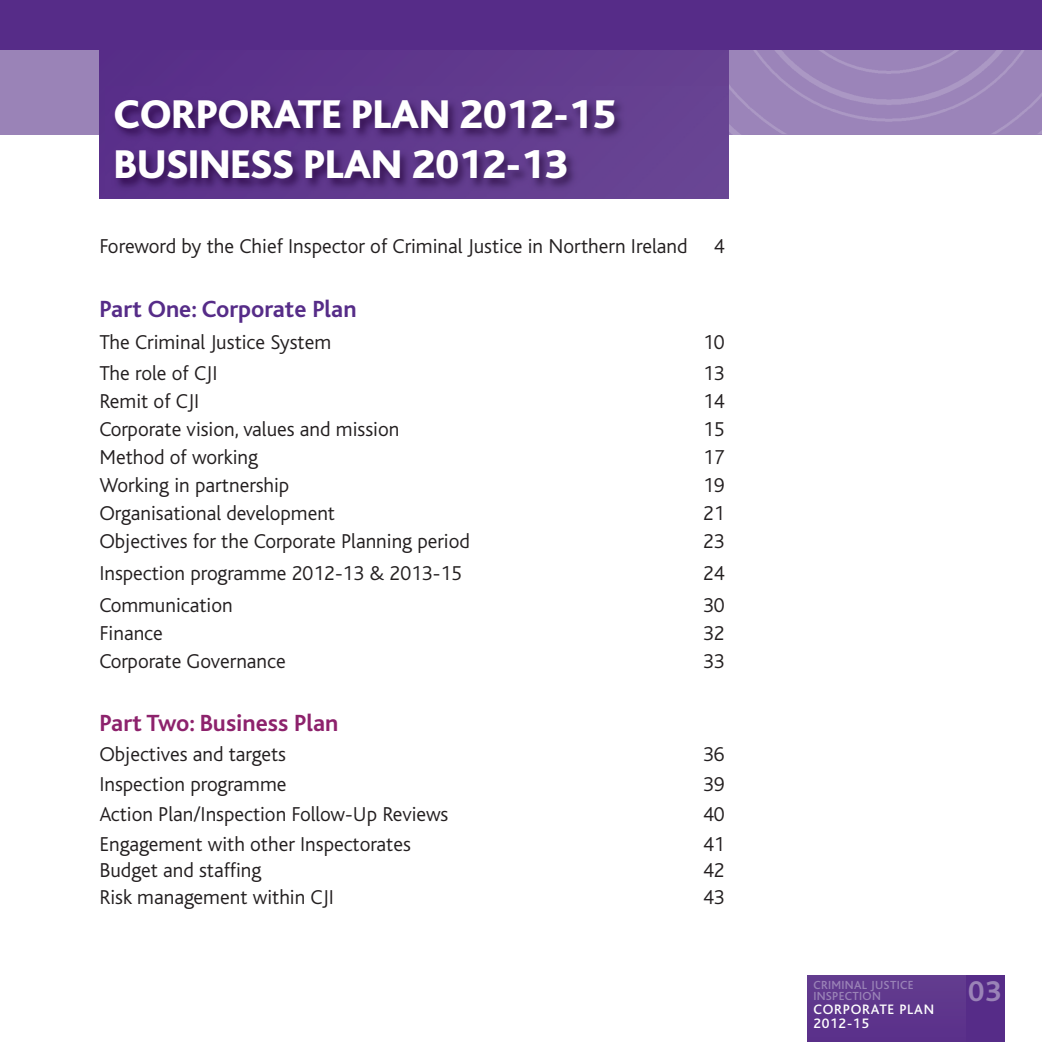
<style>
.page{position:relative;width:1042px;height:1042px;background:#fff}
.page>*{position:absolute;margin:0;border:0;box-sizing:border-box;transform-origin:0 0}
.t1{font:800 42px/50.4px "Bliss";color:#fff}
.t2{font:700 29.93px "Bliss";color:#9a83b7}
.t3{font:700 24.5px "Bliss";color:#562c88}
.t4{font:700 24.5px "Bliss";color:#8d226c}
.t5{font:300 21px "Bliss";color:#231f20}
.t6{font:500 14.35px/14px "Bliss";letter-spacing:.055em;color:#fff}
.t7{font:500 12.25px/10.5px "Bliss";letter-spacing:.025em;color:#9a83b7}
</style>
<div class="page">
<div style="left:965px;top:975px;width:39px;height:67px;background:#562c88"></div>
<div style="left:0;top:37px;width:1042px;height:97px;background:#9a83b7"></div>
<img style="left:729px;top:50px;width:313px;height:84px">
<div style="left:807px;top:975px;width:159px;height:67px;background:#5f378c"></div>
<div style="left:99px;top:42px;width:630px;height:156px;background:#5f378c"></div>
<img style="left:105px;top:87px;width:643px;height:112px">
<div style="left:0;top:0;width:1042px;height:50px;background:#562c88"></div>
<h1 class="t1" style="left:114px;top:93px;width:503px">CORPORATE PLAN 2012-15<br>BUSINESS PLAN 2012-13</h1>
<p class="t5" style="left:99px;top:239px;width:589px">Foreword by the Chief Inspector of Criminal Justice in Northern Ireland</p>
<p class="t5" style="left:714px;top:239px;width:12px">4</p>
<p class="t3" style="left:99px;top:301px;width:259px">Part One: Corporate Plan</p>
<p class="t5" style="left:99px;top:335px;width:233px">The Criminal Justice System</p>
<p class="t5" style="left:703px;top:335px;width:23px">10</p>
<p class="t5" style="left:99px;top:366px;width:120px">The role of CJI</p>
<p class="t5" style="left:703px;top:366px;width:23px">13</p>
<p class="t5" style="left:99px;top:394px;width:101px">Remit of CJI</p>
<p class="t5" style="left:703px;top:394px;width:23px">14</p>
<p class="t5" style="left:99px;top:422px;width:301px">Corporate vision, values and mission</p>
<p class="t5" style="left:703px;top:422px;width:23px">15</p>
<p class="t5" style="left:99px;top:450px;width:160px">Method of working</p>
<p class="t5" style="left:703px;top:450px;width:23px">17</p>
<p class="t5" style="left:99px;top:478px;width:191px">Working in partnership</p>
<p class="t5" style="left:703px;top:478px;width:23px">19</p>
<p class="t5" style="left:99px;top:506px;width:237px">Organisational development</p>
<p class="t5" style="left:703px;top:506px;width:23px">21</p>
<p class="t5" style="left:99px;top:534px;width:372px">Objectives for the Corporate Planning period</p>
<p class="t5" style="left:703px;top:534px;width:23px">23</p>
<p class="t5" style="left:99px;top:566px;width:364px">Inspection programme 2012-13 &amp; 2013-15</p>
<p class="t5" style="left:703px;top:566px;width:23px">24</p>
<p class="t5" style="left:99px;top:598px;width:135px">Communication</p>
<p class="t5" style="left:703px;top:598px;width:23px">30</p>
<p class="t5" style="left:99px;top:626px;width:65px">Finance</p>
<p class="t5" style="left:703px;top:626px;width:23px">32</p>
<p class="t5" style="left:99px;top:654px;width:188px">Corporate Governance</p>
<p class="t5" style="left:703px;top:654px;width:23px">33</p>
<p class="t4" style="left:99px;top:715px;width:240px">Part Two: Business Plan</p>
<p class="t5" style="left:99px;top:747px;width:188px">Objectives and targets</p>
<p class="t5" style="left:703px;top:747px;width:23px">36</p>
<p class="t5" style="left:99px;top:777px;width:189px">Inspection programme</p>
<p class="t5" style="left:703px;top:777px;width:23px">39</p>
<p class="t5" style="left:99px;top:807px;width:350px">Action Plan/Inspection Follow-Up Reviews</p>
<p class="t5" style="left:703px;top:807px;width:23px">40</p>
<p class="t5" style="left:99px;top:837px;width:313px">Engagement with other Inspectorates</p>
<p class="t5" style="left:703px;top:837px;width:23px">41</p>
<p class="t5" style="left:99px;top:863px;width:163px">Budget and staffing</p>
<p class="t5" style="left:703px;top:863px;width:23px">42</p>
<p class="t5" style="left:99px;top:890px;width:236px">Risk management within CJI</p>
<p class="t5" style="left:703px;top:890px;width:23px">43</p>
<p class="t7" style="left:813px;top:981px;width:102px">CRIMINAL JUSTICE<br>INSPECTION</p>
<p class="t6" style="left:813px;top:1004px;width:122px">CORPORATE PLAN<br>2012-15</p>
<h2 class="t2" style="left:968px;top:981px;width:35px">03</h2>
</div>
